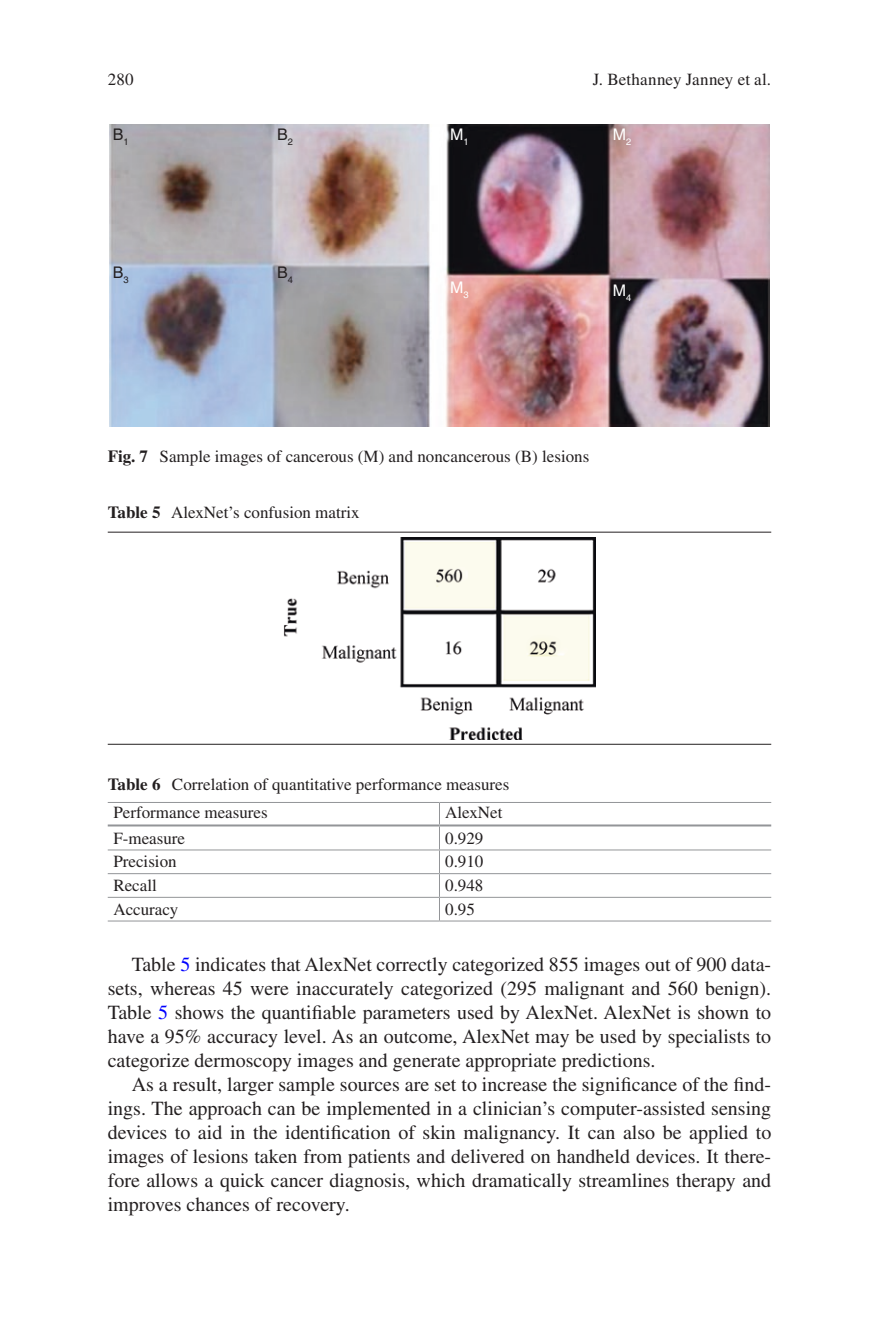
<style>
.page{position:relative;width:879px;height:1333px;background:#fff}
.page>*{position:absolute;margin:0;border:0;box-sizing:border-box;transform-origin:0 0}
.Text{font:20px/24px "Times LT Std";color:#231f20;text-align:justify}
.T_Head{font:17px "Times LT Std";color:#231f20}
.T_Body{font:17px "Times LT Std";color:#231f20}
.t1{font:16px "Helvetica 5";color:#231f20}
.t2{font:16px "Helvetica 5";color:#fff}
.s1{font-weight:700}
.s2{color:#00f}
</style>
<div class="page">
<img style="left:109px;top:124px;width:660px;height:302px">
<img style="left:283px;top:537px;width:312px;height:202px">
<hr style="left:108px;top:824px;width:331px;height:2px;background:#939598">
<hr style="left:439px;top:824px;width:332px;height:2px;background:#939598">
<hr style="left:439px;top:920px;width:332px;height:1px;background:#939598">
<svg style="left:439px;top:803px;width:1px;height:117px"></svg>
<hr style="left:108px;top:920px;width:331px;height:1px;background:#939598">
<hr style="left:108px;top:802px;width:331px;height:1px;background:#939598">
<hr style="left:439px;top:802px;width:332px;height:1px;background:#939598">
<hr style="left:108px;top:849px;width:331px;height:1px;background:#939598">
<hr style="left:439px;top:849px;width:332px;height:1px;background:#939598">
<hr style="left:108px;top:873px;width:331px;height:1px;background:#939598">
<hr style="left:439px;top:873px;width:332px;height:1px;background:#939598">
<hr style="left:108px;top:896px;width:331px;height:1px;background:#939598">
<hr style="left:439px;top:896px;width:332px;height:1px;background:#939598">
<hr style="left:108px;top:531px;width:663px;height:1px;background:#231f20">
<hr style="left:108px;top:743px;width:663px;height:1px;background:#231f20">
<p class="T_Head" style="left:108px;top:70px;width:27px">280</p>
<p class="T_Head" style="left:593px;top:70px;width:180px">J. Bethanney Janney et al.</p>
<p class="t1" style="left:113px;top:125px;width:17px">B<sub>1</sub></p>
<p class="t1" style="left:277px;top:125px;width:17px">B<sub>2</sub></p>
<p class="t2" style="left:450px;top:125px;width:20px">M<sub>1</sub></p>
<p class="t2" style="left:613px;top:125px;width:20px">M<sub>2</sub></p>
<p class="t1" style="left:113px;top:263px;width:17px">B<sub>3</sub></p>
<p class="t1" style="left:277px;top:263px;width:17px">B<sub>4</sub></p>
<p class="t2" style="left:450px;top:278px;width:20px">M<sub>3</sub></p>
<p class="t2" style="left:613px;top:281px;width:20px">M<sub>4</sub></p>
<p class="T_Head" style="left:108px;top:447px;width:483px"><span class="s1">Fig. 7</span> Sample images of cancerous (M) and noncancerous (B) lesions</p>
<p class="T_Head" style="left:108px;top:503px;width:253px"><span class="s1">Table 5</span> AlexNet’s confusion matrix</p>
<p class="T_Head" style="left:108px;top:774px;width:403px"><span class="s1">Table 6</span> Correlation of quantitative performance measures</p>
<p class="T_Head" style="left:113px;top:803px;width:156px">Performance measures</p>
<p class="T_Head" style="left:445px;top:803px;width:59px">AlexNet</p>
<p class="T_Body" style="left:113px;top:828px;width:73px">F-measure</p>
<p class="T_Body" style="left:445px;top:828px;width:40px">0.929</p>
<p class="T_Body" style="left:113px;top:852px;width:65px">Precision</p>
<p class="T_Body" style="left:445px;top:852px;width:40px">0.910</p>
<p class="T_Body" style="left:113px;top:875px;width:45px">Recall</p>
<p class="T_Body" style="left:445px;top:875px;width:40px">0.948</p>
<p class="T_Body" style="left:113px;top:899px;width:66px">Accuracy</p>
<p class="T_Body" style="left:445px;top:899px;width:31px">0.95</p>
<p class="Text" style="left:108px;top:952px;width:665px;text-indent:24px">Table <span class="s2">5</span> indicates that AlexNet correctly categorized 855 images out of 900 data&shy;sets, whereas 45 were inaccurately categorized (295 malignant and 560 benign).<br>Table <span class="s2">5</span> shows the quantifiable parameters used by AlexNet. AlexNet is shown to have a 95% accuracy level. As an outcome, AlexNet may be used by specialists to categorize dermoscopy images and generate appropriate predictions.</p>
<p class="Text" style="left:108px;top:1072px;width:665px;text-indent:24px">As a result, larger sample sources are set to increase the significance of the find&shy;ings. The approach can be implemented in a clinician’s computer-assisted sensing devices to aid in the identification of skin malignancy. It can also be applied to images of lesions taken from patients and delivered on handheld devices. It there&shy;fore allows a quick cancer diagnosis, which dramatically streamlines therapy and improves chances of recovery.</p>
</div>
